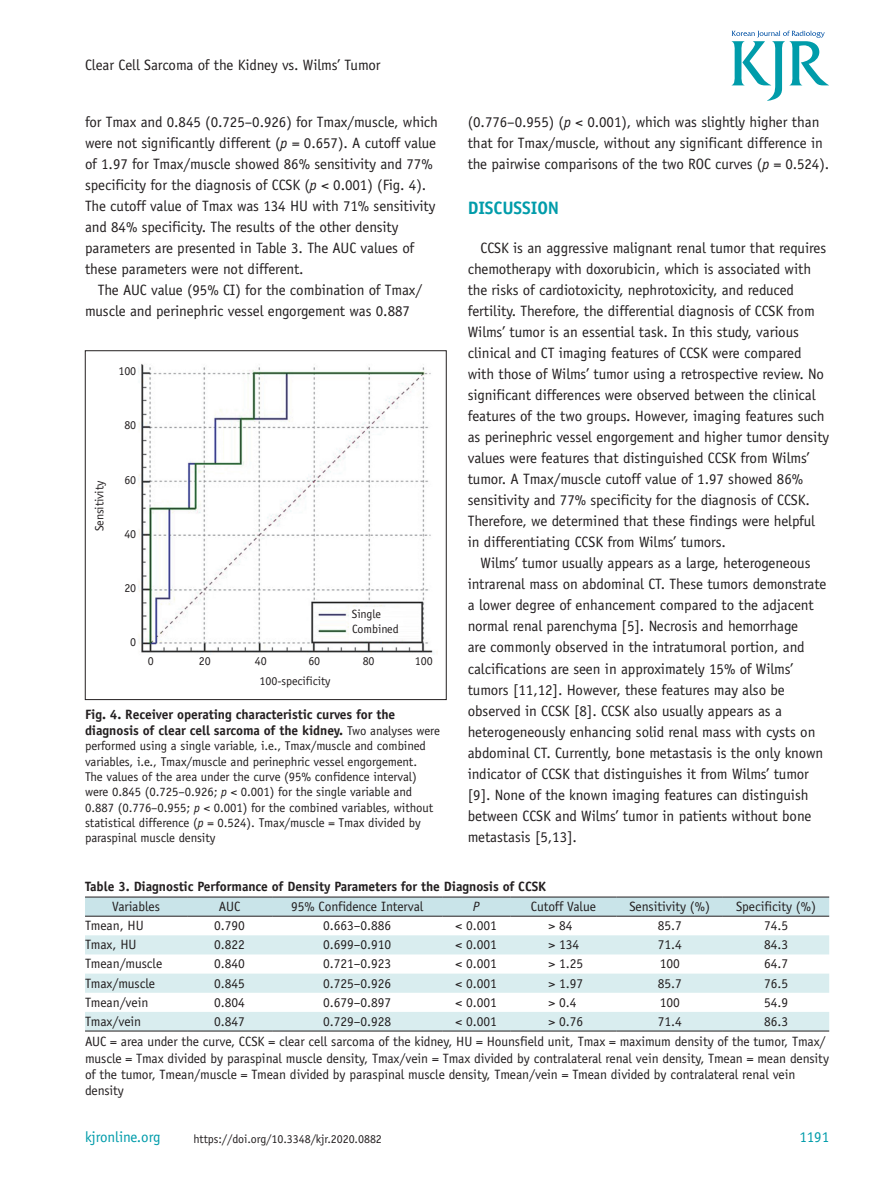
<style>
.page{position:relative;width:893px;height:1191px;background:#fff}
.page>*{position:absolute;margin:0;border:0;box-sizing:border-box;transform-origin:0 0}
.t1{font:700 18px "Officina Sans Std";letter-spacing:-.005em;color:#009caa}
.t2{font:15px/21px "Officina Sans Std";letter-spacing:-.005em;color:#231f20}
.t3{font:15px "Officina Sans Std";letter-spacing:-.005em;color:#009caa}
.t4{font:13.5px/16.2px "Officina Sans Std";letter-spacing:-.005em;color:#231f20}
.t5{font:700 13.5px/16.2px "Officina Sans Std";letter-spacing:-.005em;color:#231f20}
.t6{font:italic 13.5px "Officina Sans Std";color:#231f20}
.t7{font:12.75px/15.3px "Officina Sans Std";letter-spacing:-.005em;color:#231f20}
.t8{font:12px/15.3px "Officina Sans Std";letter-spacing:-.005em;color:#231f20}
.s1{font-style:italic}
.s2{font-weight:400;font-size:12.75px}
</style>
<div class="page">
<svg style="left:732px;top:31px;width:97px;height:70px"></svg>
<div style="left:85px;top:897px;width:744px;height:18px;background:#c9e4e9"></div>
<svg style="left:85px;top:935px;width:744px;height:95px;fill:#d9edef"></svg>
<hr style="left:85px;top:1030px;width:102px;height:1px;background:#231f20">
<hr style="left:187px;top:1030px;width:85px;height:1px;background:#231f20">
<hr style="left:272px;top:1030px;width:170px;height:1px;background:#231f20">
<hr style="left:442px;top:1030px;width:68px;height:1px;background:#231f20">
<hr style="left:510px;top:1030px;width:107px;height:1px;background:#231f20">
<hr style="left:617px;top:1030px;width:106px;height:1px;background:#231f20">
<hr style="left:723px;top:1030px;width:106px;height:1px;background:#231f20">
<hr style="left:85px;top:896px;width:102px;height:1px;background:#231f20">
<hr style="left:187px;top:896px;width:85px;height:1px;background:#231f20">
<hr style="left:272px;top:896px;width:170px;height:1px;background:#231f20">
<hr style="left:442px;top:896px;width:68px;height:1px;background:#231f20">
<hr style="left:510px;top:896px;width:107px;height:1px;background:#231f20">
<hr style="left:617px;top:896px;width:106px;height:1px;background:#231f20">
<hr style="left:723px;top:896px;width:106px;height:1px;background:#231f20">
<hr style="left:85px;top:915px;width:102px;height:1px;background:#231f20">
<hr style="left:187px;top:915px;width:85px;height:1px;background:#231f20">
<hr style="left:272px;top:915px;width:170px;height:1px;background:#231f20">
<hr style="left:442px;top:915px;width:68px;height:1px;background:#231f20">
<hr style="left:510px;top:915px;width:107px;height:1px;background:#231f20">
<hr style="left:617px;top:915px;width:106px;height:1px;background:#231f20">
<hr style="left:723px;top:915px;width:106px;height:1px;background:#231f20">
<img style="left:138px;top:364px;width:299px;height:291px">
<div style="left:85px;top:350px;width:361px;height:350px;border:1px solid #231f20"></div>
<p class="t2" style="left:85px;top:54px;width:297px">Clear Cell Sarcoma of the Kidney vs. Wilms’ Tumor</p>
<p class="t2" style="left:468px;top:112px;width:363px">(0.776–0.955) (<span class="s1">p</span> &lt; 0.001), which was slightly higher than that for Tmax/muscle, without any significant difference in the pairwise comparisons of the two ROC curves (<span class="s1">p</span> = 0.524).</p>
<p class="t1" style="left:468px;top:196px;width:93px">DISCUSSION</p>
<p class="t2" style="left:468px;top:238px;width:363px;text-indent:13px">CCSK is an aggressive malignant renal tumor that requires chemotherapy with doxorubicin, which is associated with the risks of cardiotoxicity, nephrotoxicity, and reduced fertility. Therefore, the differential diagnosis of CCSK from Wilms’ tumor is an essential task. In this study, various clinical and CT imaging features of CCSK were compared with those of Wilms’ tumor using a retrospective review. No significant differences were observed between the clinical features of the two groups. However, imaging features such as perinephric vessel engorgement and higher tumor density values were features that distinguished CCSK from Wilms’ tumor. A Tmax/muscle cutoff value of 1.97 showed 86% sensitivity and 77% specificity for the diagnosis of CCSK.<br>Therefore, we determined that these findings were helpful in differentiating CCSK from Wilms’ tumors.</p>
<p class="t2" style="left:468px;top:553px;width:360px;text-indent:13px">Wilms’ tumor usually appears as a large, heterogeneous intrarenal mass on abdominal CT. These tumors demonstrate a lower degree of enhancement compared to the adjacent normal renal parenchyma [5]. Necrosis and hemorrhage<br>are commonly observed in the intratumoral portion, and calcifications are seen in approximately 15% of Wilms’ tumors [11,12]. However, these features may also be observed in CCSK [8]. CCSK also usually appears as a heterogeneously enhancing solid renal mass with cysts on abdominal CT. Currently, bone metastasis is the only known indicator of CCSK that distinguishes it from Wilms’ tumor [9]. None of the known imaging features can distinguish between CCSK and Wilms’ tumor in patients without bone metastasis [5,13].</p>
<p class="t5" style="left:85px;top:877px;width:462px">Table 3. Diagnostic Performance of Density Parameters for the Diagnosis of CCSK</p>
<p class="t4" style="left:112px;top:898px;width:49px">Variables</p>
<p class="t4" style="left:219px;top:898px;width:23px">AUC</p>
<p class="t4" style="left:291px;top:898px;width:134px">95% Confidence Interval</p>
<p class="t6" style="left:473px;top:898px;width:8px">P</p>
<p class="t4" style="left:531px;top:898px;width:67px">Cutoff Value</p>
<p class="t4" style="left:629px;top:898px;width:82px">Sensitivity (%)</p>
<p class="t4" style="left:736px;top:898px;width:82px">Specificity (%)</p>
<p class="t4" style="left:85px;top:917px;width:60px">Tmean, HU</p>
<p class="t4" style="left:214px;top:917px;width:32px">0.790</p>
<p class="t4" style="left:323px;top:917px;width:70px">0.663–0.886</p>
<p class="t4" style="left:456px;top:917px;width:43px">&lt; 0.001</p>
<p class="t4" style="left:549px;top:917px;width:26px">&gt; 84</p>
<p class="t4" style="left:658px;top:917px;width:26px">85.7</p>
<p class="t4" style="left:764px;top:917px;width:26px">74.5</p>
<p class="t4" style="left:85px;top:936px;width:53px">Tmax, HU</p>
<p class="t4" style="left:214px;top:936px;width:32px">0.822</p>
<p class="t4" style="left:323px;top:936px;width:70px">0.699–0.910</p>
<p class="t4" style="left:456px;top:936px;width:43px">&lt; 0.001</p>
<p class="t4" style="left:549px;top:936px;width:32px">&gt; 134</p>
<p class="t4" style="left:658px;top:936px;width:26px">71.4</p>
<p class="t4" style="left:764px;top:936px;width:26px">84.3</p>
<p class="t4" style="left:85px;top:955px;width:79px">Tmean/muscle</p>
<p class="t4" style="left:214px;top:955px;width:32px">0.840</p>
<p class="t4" style="left:323px;top:955px;width:70px">0.721–0.923</p>
<p class="t4" style="left:456px;top:955px;width:43px">&lt; 0.001</p>
<p class="t4" style="left:549px;top:955px;width:36px">&gt; 1.25</p>
<p class="t4" style="left:660px;top:955px;width:22px">100</p>
<p class="t4" style="left:764px;top:955px;width:26px">64.7</p>
<p class="t4" style="left:85px;top:975px;width:72px">Tmax/muscle</p>
<p class="t4" style="left:214px;top:975px;width:32px">0.845</p>
<p class="t4" style="left:323px;top:975px;width:70px">0.725–0.926</p>
<p class="t4" style="left:456px;top:975px;width:43px">&lt; 0.001</p>
<p class="t4" style="left:549px;top:975px;width:36px">&gt; 1.97</p>
<p class="t4" style="left:658px;top:975px;width:26px">85.7</p>
<p class="t4" style="left:764px;top:975px;width:26px">76.5</p>
<p class="t4" style="left:85px;top:994px;width:65px">Tmean/vein</p>
<p class="t4" style="left:214px;top:994px;width:32px">0.804</p>
<p class="t4" style="left:323px;top:994px;width:70px">0.679–0.897</p>
<p class="t4" style="left:456px;top:994px;width:43px">&lt; 0.001</p>
<p class="t4" style="left:549px;top:994px;width:29px">&gt; 0.4</p>
<p class="t4" style="left:660px;top:994px;width:22px">100</p>
<p class="t4" style="left:764px;top:994px;width:26px">54.9</p>
<p class="t4" style="left:85px;top:1013px;width:58px">Tmax/vein</p>
<p class="t4" style="left:214px;top:1013px;width:32px">0.847</p>
<p class="t4" style="left:323px;top:1013px;width:70px">0.729–0.928</p>
<p class="t4" style="left:456px;top:1013px;width:43px">&lt; 0.001</p>
<p class="t4" style="left:549px;top:1013px;width:36px">&gt; 0.76</p>
<p class="t4" style="left:658px;top:1013px;width:26px">71.4</p>
<p class="t2" style="left:85px;top:112px;width:354px">for Tmax and 0.845 (0.725–0.926) for Tmax/muscle, which were not significantly different (<span class="s1">p</span> = 0.657). A cutoff value of 1.97 for Tmax/muscle showed 86% sensitivity and 77% specificity for the diagnosis of CCSK (<span class="s1">p</span> &lt; 0.001) (Fig. 4).<br>The cutoff value of Tmax was 134 HU with 71% sensitivity and 84% specificity. The results of the other density parameters are presented in Table 3. The AUC values of these parameters were not different.</p>
<p class="t2" style="left:85px;top:280px;width:339px;text-indent:13px">The AUC value (95% CI) for the combination of Tmax/ muscle and perinephric vessel engorgement was 0.887</p>
<p class="t8" style="left:118px;top:363px;width:19px">100</p>
<p class="t8" style="left:124px;top:418px;width:13px">80</p>
<p class="t8" style="left:124px;top:472px;width:13px">60</p>
<p class="t8" style="left:92px;top:531px;width:52px;rotate:-90deg">Sensitivity</p>
<p class="t8" style="left:124px;top:526px;width:13px">40</p>
<p class="t8" style="left:124px;top:580px;width:13px">20</p>
<p class="t8" style="left:352px;top:606px;width:48px">Single<br>Combined</p>
<p class="t8" style="left:130px;top:634px;width:7px">0</p>
<p class="t8" style="left:148px;top:653px;width:7px">0</p>
<p class="t8" style="left:199px;top:653px;width:13px">20</p>
<p class="t8" style="left:255px;top:653px;width:13px">40</p>
<p class="t8" style="left:308px;top:653px;width:13px">60</p>
<p class="t8" style="left:363px;top:653px;width:13px">80</p>
<p class="t8" style="left:415px;top:653px;width:19px">100</p>
<p class="t8" style="left:260px;top:673px;width:72px">100-specificity</p>
<p class="t5" style="left:85px;top:705px;width:356px">Fig. 4. Receiver operating characteristic curves for the diagnosis of clear cell sarcoma of the kidney. <span class="s2">Two analyses were</span></p>
<p class="t7" style="left:85px;top:738px;width:350px">performed using a single variable, i.e., Tmax/muscle and combined variables, i.e., Tmax/muscle and perinephric vessel engorgement.<br>The values of the area under the curve (95% confidence interval) were 0.845 (0.725–0.926; <span class="s1">p</span> &lt; 0.001) for the single variable and 0.887 (0.776–0.955; <span class="s1">p</span> &lt; 0.001) for the combined variables, without statistical difference (<span class="s1">p</span> = 0.524). Tmax/muscle = Tmax divided by paraspinal muscle density</p>
<p class="t4" style="left:85px;top:1010px;width:742px;line-height:20.7px;text-indent:679px">86.3<br>AUC = area under the curve, CCSK = clear cell sarcoma of the kidney, HU = Hounsfield unit, Tmax = maximum density of the tumor, Tmax/</p>
<p class="t4" style="left:85px;top:1050px;width:745px">muscle = Tmax divided by paraspinal muscle density, Tmax/vein = Tmax divided by contralateral renal vein density, Tmean = mean density of the tumor, Tmean/muscle = Tmean divided by paraspinal muscle density, Tmean/vein = Tmean divided by contralateral renal vein density</p>
<p class="t3" style="left:85px;top:1128px;width:77px">kjronline.org</p>
<p class="t8" style="left:194px;top:1131px;width:190px">https://doi.org/10.3348/kjr.2020.0882</p>
<p class="t3" style="left:799px;top:1128px;width:31px">1191</p>
</div>
